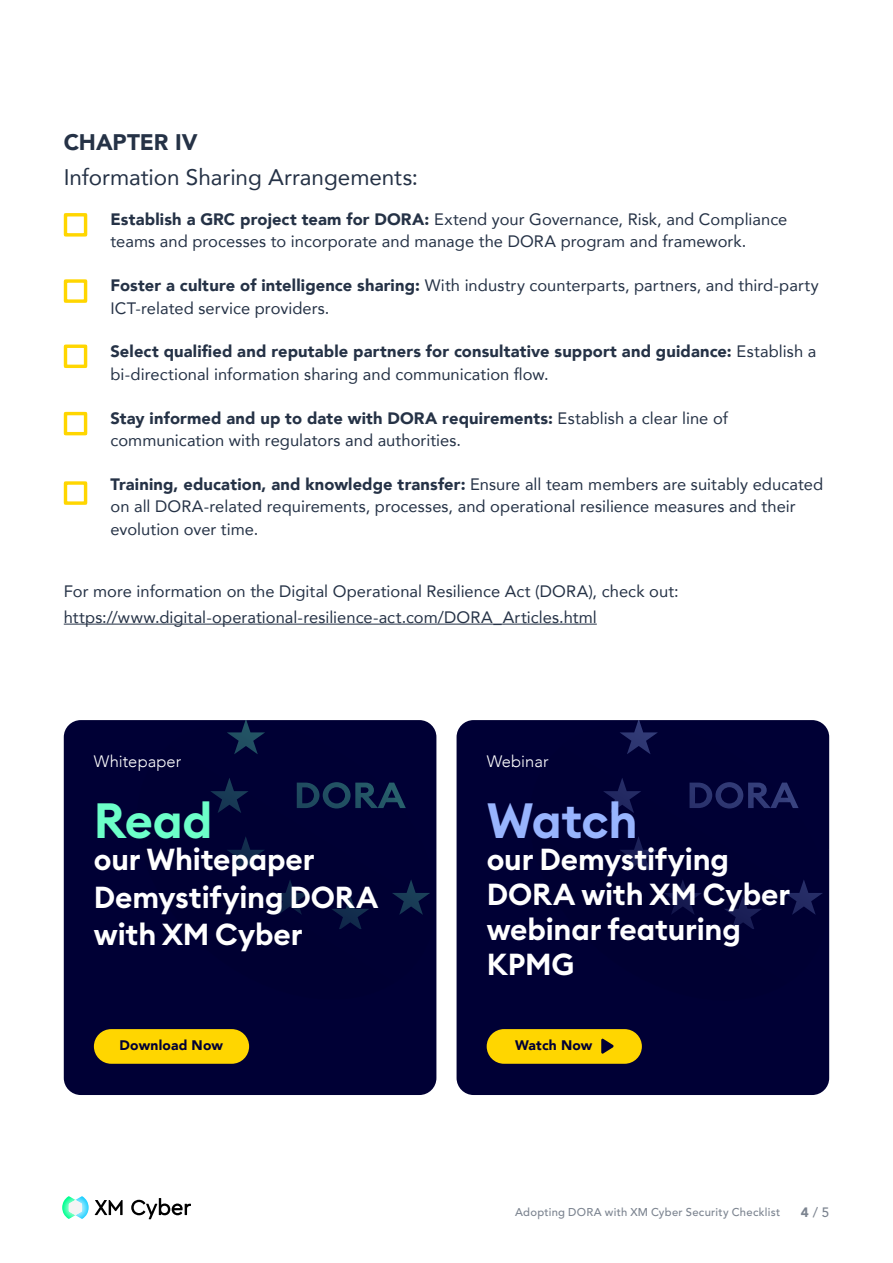
<style>
.page{position:relative;width:893px;height:1263px;background:#fff}
.page>*{position:absolute;margin:0;border:0;box-sizing:border-box;transform-origin:0 0}
.t1{font:600 48.75px "Euclid Circular B";letter-spacing:-.015em;color:#98b4fe}
.t2{font:600 48.75px "Euclid Circular B";color:#6cffc9}
.t3{font:600 30px/35px "Euclid Circular B";letter-spacing:-.005em;color:#fff}
.t4{font:22.5px "Avenir";letter-spacing:-.005em;color:#253246}
.t5{font:900 22.5px "Avenir";color:#253246}
.t6{font:16.5px/22.5px "Avenir";letter-spacing:.005em;color:#253246}
.t7{font:900 16.5px/22.5px "Avenir";letter-spacing:.01em;color:#253246}
.t8{font:300 16.5px "Avenir";letter-spacing:.005em;color:#fff}
.t9{font:900 13.8px "Avenir";letter-spacing:.01em;color:#000035}
.t10{font:500 13.5px "Avenir LT Pro";color:#7c8490}
.t11{font:500 11.25px "Avenir LT Pro";letter-spacing:.025em;color:#7c8490}
.s1{font-weight:900}
.s2{font-weight:400}
</style>
<div class="page">
<svg style="left:95px;top:1200px;width:28px;height:15px"></svg>
<svg style="left:131px;top:1198px;width:60px;height:21px"></svg>
<svg style="left:62px;top:1196px;width:27px;height:23px"></svg>
<div style="left:64px;top:213px;width:23px;height:24px;border:3px solid #ffd600"></div>
<div style="left:64px;top:279px;width:23px;height:24px;border:3px solid #ffd600"></div>
<div style="left:64px;top:344px;width:23px;height:24px;border:3px solid #ffd600"></div>
<div style="left:64px;top:412px;width:23px;height:23px;border:3px solid #ffd600"></div>
<div style="left:64px;top:481px;width:23px;height:24px;border:3px solid #ffd600"></div>
<hr style="left:64px;top:624px;width:533px;height:1px;background:#253246">
<div style="left:64px;top:720px;width:372px;height:375px;background:#000035;border-radius:17px"></div>
<div style="left:94px;top:1029px;width:155px;height:35px;background:#ffd600;border-radius:17px"></div>
<svg style="left:117px;top:720px;width:320px;height:296px"></svg>
<div style="left:457px;top:720px;width:372px;height:375px;background:#000035;border-radius:17px"></div>
<div style="left:487px;top:1029px;width:155px;height:35px;background:#ffd600;border-radius:17px"></div>
<svg style="left:601px;top:1038px;width:13px;height:16px"></svg>
<svg style="left:509px;top:720px;width:321px;height:297px"></svg>
<h3 class="t5" style="left:64px;top:123px;width:135px">CHAPTER IV</h3>
<h3 class="t4" style="left:64px;top:159px;width:356px">Information Sharing Arrangements:</h3>
<p class="t6" style="left:111px;top:207px;width:678px"><span class="s1">Establish a GRC project team for DORA:</span> Extend your Governance, Risk, and Compliance teams and processes to incorporate and manage the DORA program and framework.</p>
<p class="t6" style="left:111px;top:274px;width:710px"><span class="s1">Foster a culture of intelligence sharing:</span> With industry counterparts, partners, and third-party<br>ICT-related service providers.</p>
<p class="t7" style="left:111px;top:340px;width:707px">Select qualified and reputable partners for consultative support and guidance: <span class="s2">Establish a bi-directional information sharing and communication flow.</span></p>
<p class="t6" style="left:111px;top:406px;width:619px"><span class="s1">Stay informed and up to date with DORA requirements:</span> Establish a clear line of communication with regulators and authorities.</p>
<p class="t6" style="left:111px;top:472px;width:714px"><span class="s1">Training, education, and knowledge transfer:</span> Ensure all team members are suitably educated on all DORA-related requirements, processes, and operational resilience measures and their evolution over time.</p>
<p class="t6" style="left:64px;top:578px;width:616px;line-height:25.8px">For more information on the Digital Operational Resilience Act (DORA), check out: https://www.digital-operational-resilience-act.com/DORA_Articles.html</p>
<p class="t8" style="left:94px;top:751px;width:89px">Whitepaper</p>
<h1 class="t2" style="left:94px;top:789px;width:120px">Read</h1>
<h2 class="t3" style="left:94px;top:841px;width:286px;line-height:37.5px">our Whitepaper<br>Demystifying DORA with XM Cyber</h2>
<p class="t9" style="left:120px;top:1033px;width:105px">Download Now</p>
<p class="t8" style="left:487px;top:751px;width:63px">Webinar</p>
<h1 class="t1" style="left:487px;top:789px;width:152px">Watch</h1>
<h2 class="t3" style="left:487px;top:842px;width:305px">our Demystifying<br>DORA with XM Cyber webinar featuring<br>KPMG</h2>
<p class="t9" style="left:515px;top:1033px;width:79px">Watch Now</p>
<p class="t11" style="left:515px;top:1206px;width:267px">Adopting DORA with XM Cyber Security Checklist</p>
<p class="t10" style="left:801px;top:1204px;width:30px"><span class="s1">4</span> / 5</p>
</div>
